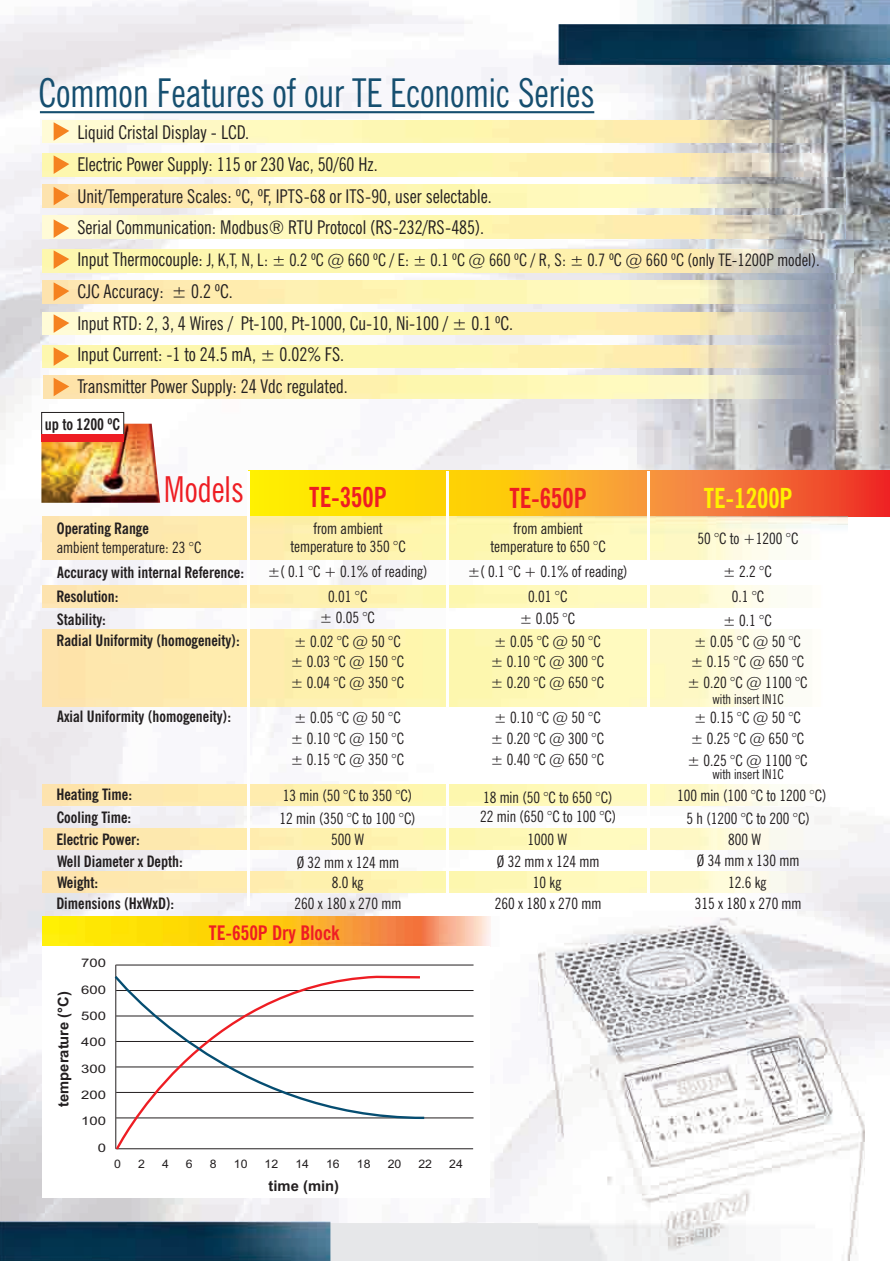
<style>
.page{position:relative;width:890px;height:1261px;background:#fff}
.page>*{position:absolute;margin:0;border:0;box-sizing:border-box;transform-origin:0 0}
.t1{font:condensed 39.6px "News Gothic BT";color:#164f70;scale:.95 1}
.t2{font:condensed 35.7px "News Gothic BT";color:#ee1d23;scale:.95 1}
.t3{font:700 condensed 27.45px "News Gothic BT";color:#ee1d23;scale:.95 1}
.t4{font:700 condensed 27.45px "News Gothic BT";color:#fff101;scale:.95 1}
.t5{font:700 condensed 19.95px "News Gothic BT";color:#ee1d23}
.t6{font:condensed 18.9px/31.8px "News Gothic BT";color:#231f20}
.t7{font:condensed 17.25px "News Gothic BT";color:#231f20}
.t8{font:700 condensed 15.9px "News Gothic BT";color:#231f20}
.t9{font:condensed 15.6px/17.9px "News Gothic BT";color:#231f20;text-align:center}
.t10{font:700 condensed 15.6px/21.9px "News Gothic BT";color:#231f20}
.t11{font:700 14.7px "Arial";color:#231f20}
.t12{font:condensed 13.5px "News Gothic BT";color:#231f20}
.t13{font:11.85px "Arial";color:#231f20;scale:1.26 1}
.t14{font:11.7px "Arial";color:#231f20;scale:1.05 1}
.s1{font-size:18.9px}
</style>
<div class="page">
<img style="left:0;top:0;width:889px;height:738px">
<img style="left:43px;top:345px;width:802px;height:23px">
<img style="left:43px;top:153px;width:802px;height:23px">
<img style="left:43px;top:249px;width:810px;height:23px">
<img style="left:43px;top:312px;width:802px;height:23px">
<img style="left:43px;top:120px;width:802px;height:23px">
<img style="left:43px;top:216px;width:802px;height:23px">
<img style="left:43px;top:376px;width:802px;height:22px">
<img style="left:43px;top:185px;width:802px;height:22px">
<img style="left:43px;top:280px;width:802px;height:23px">
<div style="left:330px;top:1223px;width:208px;height:38px;background:#e6e7e9"></div>
<hr style="left:40px;top:111px;width:554px;height:2px;background:#164f70">
<svg style="left:54px;top:155px;width:15px;height:19px"></svg>
<svg style="left:54px;top:347px;width:15px;height:19px"></svg>
<svg style="left:54px;top:219px;width:15px;height:19px"></svg>
<svg style="left:54px;top:282px;width:15px;height:19px"></svg>
<svg style="left:54px;top:314px;width:15px;height:19px"></svg>
<svg style="left:54px;top:187px;width:15px;height:18px"></svg>
<svg style="left:54px;top:122px;width:15px;height:20px"></svg>
<svg style="left:54px;top:378px;width:15px;height:18px"></svg>
<svg style="left:54px;top:250px;width:15px;height:19px"></svg>
<img style="left:0;top:1221px;width:330px;height:40px">
<img style="left:558px;top:24px;width:331px;height:41px">
<svg style="left:249px;top:471px;width:640px;height:46px;background:#f9a51e"></svg>
<img style="left:42px;top:516px;width:805px;height:43px">
<img style="left:43px;top:586px;width:804px;height:21px">
<img style="left:43px;top:629px;width:804px;height:77px">
<img style="left:41px;top:424px;width:119px;height:79px">
<div style="left:42px;top:412px;width:82px;height:23px;background:#fff"></div>
<div style="left:41px;top:412px;width:83px;height:23px;border:1px solid #231f20"></div>
<div style="left:41px;top:434px;width:83px;height:8px;background:#ee1d23"></div>
<hr style="left:446px;top:471px;width:3px;height:434px;background:#fff">
<hr style="left:247px;top:471px;width:2px;height:434px;background:#fff">
<hr style="left:646px;top:471px;width:3px;height:434px;background:#fff">
<img style="left:538px;top:917px;width:326px;height:344px">
<img style="left:42px;top:916px;width:450px;height:30px">
<hr style="left:116px;top:965px;width:357px;height:1px;background:#231f20">
<hr style="left:115px;top:965px;width:1px;height:183px;background:#231f20">
<svg style="left:115px;top:990px;width:359px;height:160px"></svg>
<svg style="left:114px;top:974px;width:312px;height:146px"></svg>
<h1 class="t1" style="left:38px;top:77px;width:586px">Common Features of our TE Economic Series</h1>
<p class="t6" style="left:77px;top:118px;width:416px">Liquid Cristal Display - LCD.<br>Electric Power Supply: 115 or 230 Vac, 50/60 Hz.<br>Unit/Temperature Scales: ºC, ºF, IPTS-68 or ITS-90, user selectable.<br>Serial Communication: Modbus® RTU Protocol (RS-232/RS-485).</p>
<p class="t7" style="left:77px;top:253px;width:743px"><span class="s1">Input Thermocouple:</span> J, K,T, N, L: ± 0.2 ºC @ 660 ºC / E: ± 0.1 ºC @ 660 ºC / R, S: ± 0.7 ºC @ 660 ºC (only TE-1200P model).</p>
<p class="t6" style="left:77px;top:277px;width:437px">CJC Accuracy: ± 0.2 ºC.<br>Input RTD: 2, 3, 4 Wires / Pt-100, Pt-1000, Cu-10, Ni-100 / ± 0.1 ºC.<br>Input Current: -1 to 24.5 mA, ± 0.02% FS.<br>Transmitter Power Supply: 24 Vdc regulated.</p>
<p class="t8" style="left:45px;top:418px;width:77px">up to 1200 ºC</p>
<h2 class="t2" style="left:164px;top:475px;width:86px">Models</h2>
<h3 class="t3" style="left:309px;top:486px;width:83px">TE-350P</h3>
<p class="t9" style="left:290px;top:521px;width:117px">from ambient temperature to 350 °C</p>
<p class="t9" style="left:267px;top:564px;width:161px">±( 0.1 °C + 0.1% of reading)</p>
<p class="t9" style="left:293px;top:607px;width:108px;line-height:23.5px">± 0.05 °C<br>± 0.02 °C @ 50 °C</p>
<p class="t10" style="left:57px;top:519px;width:93px">Operating Range</p>
<p class="t9" style="left:57px;top:540px;width:146px">ambient temperature: 23 °C</p>
<p class="t10" style="left:57px;top:563px;width:188px">Accuracy with internal Reference:</p>
<p class="t10" style="left:57px;top:610px;width:51px">Stability:</p>
<p class="t10" style="left:56px;top:587px;width:64px">Resolution:</p>
<p class="t9" style="left:328px;top:589px;width:41px">0.01 °C</p>
<p class="t10" style="left:56px;top:630px;width:185px">Radial Uniformity (homogeneity):</p>
<h3 class="t3" style="left:509px;top:487px;width:83px">TE-650P</h3>
<p class="t9" style="left:490px;top:521px;width:117px">from ambient temperature to 650 °C</p>
<p class="t9" style="left:467px;top:564px;width:161px">±( 0.1 °C + 0.1% of reading)</p>
<p class="t9" style="left:493px;top:609px;width:108px;line-height:22.6px">± 0.05 °C<br>± 0.05 °C @ 50 °C</p>
<p class="t9" style="left:528px;top:589px;width:41px">0.01 °C</p>
<h3 class="t4" style="left:703px;top:487px;width:95px">TE-1200P</h3>
<p class="t9" style="left:697px;top:531px;width:102px">50 °C to +1200 °C</p>
<p class="t9" style="left:722px;top:563px;width:50px">± 2.2 °C</p>
<p class="t9" style="left:722px;top:613px;width:50px">± 0.1 °C</p>
<p class="t9" style="left:731px;top:589px;width:34px">0.1 °C</p>
<p class="t9" style="left:693px;top:634px;width:108px">± 0.05 °C @ 50 °C</p>
<p class="t9" style="left:290px;top:654px;width:115px">± 0.03 °C @ 150 °C</p>
<p class="t9" style="left:490px;top:654px;width:115px">± 0.10 °C @ 300 °C</p>
<p class="t9" style="left:690px;top:654px;width:115px">± 0.15 °C @ 650 °C</p>
<p class="t9" style="left:290px;top:675px;width:115px">± 0.04 °C @ 350 °C</p>
<p class="t9" style="left:490px;top:675px;width:115px">± 0.20 °C @ 650 °C</p>
<p class="t9" style="left:687px;top:675px;width:122px">± 0.20 °C @ 1100 °C</p>
<p class="t12" style="left:712px;top:693px;width:73px">with insert IN1C</p>
<p class="t10" style="left:57px;top:706px;width:175px">Axial Uniformity (homogeneity):</p>
<p class="t9" style="left:293px;top:710px;width:108px">± 0.05 °C @ 50 °C</p>
<p class="t9" style="left:493px;top:710px;width:108px">± 0.10 °C @ 50 °C</p>
<p class="t9" style="left:693px;top:710px;width:108px">± 0.15 °C @ 50 °C</p>
<p class="t9" style="left:290px;top:731px;width:115px">± 0.10 °C @ 150 °C</p>
<p class="t9" style="left:490px;top:731px;width:115px">± 0.20 °C @ 300 °C</p>
<p class="t9" style="left:690px;top:731px;width:115px">± 0.25 °C @ 650 °C</p>
<p class="t9" style="left:290px;top:752px;width:115px">± 0.15 °C @ 350 °C</p>
<p class="t9" style="left:490px;top:752px;width:115px">± 0.40 °C @ 650 °C</p>
<p class="t9" style="left:687px;top:753px;width:122px">± 0.25 °C @ 1100 °C</p>
<p class="t12" style="left:712px;top:768px;width:73px">with insert IN1C</p>
<p class="t10" style="left:56px;top:785px;width:77px">Heating Time:</p>
<p class="t10" style="left:56px;top:808px;width:128px">Cooling Time:<br>Electric Power:<br>Well Diameter x Depth:</p>
<p class="t9" style="left:283px;top:788px;width:131px">13 min (50 °C to 350 °C)</p>
<p class="t9" style="left:331px;top:832px;width:35px">500 W</p>
<p class="t9" style="left:279px;top:811px;width:137px">12 min (350 °C to 100 °C)</p>
<p class="t9" style="left:297px;top:854px;width:104px">Ø 32 mm x 124 mm</p>
<p class="t10" style="left:57px;top:872px;width:42px">Weight:</p>
<p class="t9" style="left:331px;top:874px;width:33px">8.0 kg</p>
<p class="t10" style="left:56px;top:894px;width:119px">Dimensions (HxWxD):</p>
<p class="t9" style="left:294px;top:896px;width:108px">260 x 180 x 270 mm</p>
<p class="t9" style="left:483px;top:790px;width:131px">18 min (50 °C to 650 °C)</p>
<p class="t9" style="left:527px;top:832px;width:41px">1000 W</p>
<p class="t9" style="left:480px;top:809px;width:137px">22 min (650 °C to 100 °C)</p>
<p class="t9" style="left:496px;top:854px;width:104px">Ø 32 mm x 124 mm</p>
<p class="t9" style="left:494px;top:896px;width:108px">260 x 180 x 270 mm</p>
<p class="t9" style="left:532px;top:874px;width:30px">10 kg</p>
<p class="t9" style="left:676px;top:788px;width:151px">100 min (100 °C to 1200 °C)</p>
<p class="t9" style="left:727px;top:832px;width:35px">800 W</p>
<p class="t9" style="left:686px;top:811px;width:124px">5 h (1200 °C to 200 °C)</p>
<p class="t9" style="left:696px;top:853px;width:104px">Ø 34 mm x 130 mm</p>
<p class="t9" style="left:694px;top:896px;width:108px">315 x 180 x 270 mm</p>
<p class="t9" style="left:727px;top:874px;width:40px">12.6 kg</p>
<p class="t5" style="left:209px;top:925px;width:132px">TE-650P Dry Block</p>
<p class="t11" style="left:58px;top:1107px;width:117px;rotate:-90deg">temperature (°C)</p>
<p class="t13" style="left:81px;top:958px;width:21px">700</p>
<p class="t13" style="left:81px;top:985px;width:21px">600</p>
<p class="t13" style="left:81px;top:1011px;width:21px">500</p>
<p class="t13" style="left:81px;top:1037px;width:21px">400</p>
<p class="t13" style="left:81px;top:1064px;width:21px">300</p>
<p class="t13" style="left:81px;top:1090px;width:21px">200</p>
<p class="t13" style="left:81px;top:1116px;width:21px">100</p>
<p class="t13" style="left:98px;top:1143px;width:8px">0</p>
<p class="t14" style="left:114px;top:1159px;width:8px">0</p>
<p class="t14" style="left:138px;top:1159px;width:8px">2</p>
<p class="t14" style="left:162px;top:1159px;width:8px">4</p>
<p class="t14" style="left:186px;top:1159px;width:8px">6</p>
<p class="t14" style="left:210px;top:1159px;width:8px">8</p>
<p class="t14" style="left:234px;top:1159px;width:15px">10</p>
<p class="t14" style="left:264px;top:1159px;width:15px">12</p>
<p class="t14" style="left:295px;top:1159px;width:15px">14</p>
<p class="t14" style="left:326px;top:1159px;width:15px">16</p>
<p class="t14" style="left:357px;top:1159px;width:15px">18</p>
<p class="t14" style="left:387px;top:1159px;width:15px">20</p>
<p class="t14" style="left:418px;top:1159px;width:15px">22</p>
<p class="t14" style="left:449px;top:1159px;width:15px">24</p>
<p class="t11" style="left:268px;top:1180px;width:72px">time (min)</p>
</div>
